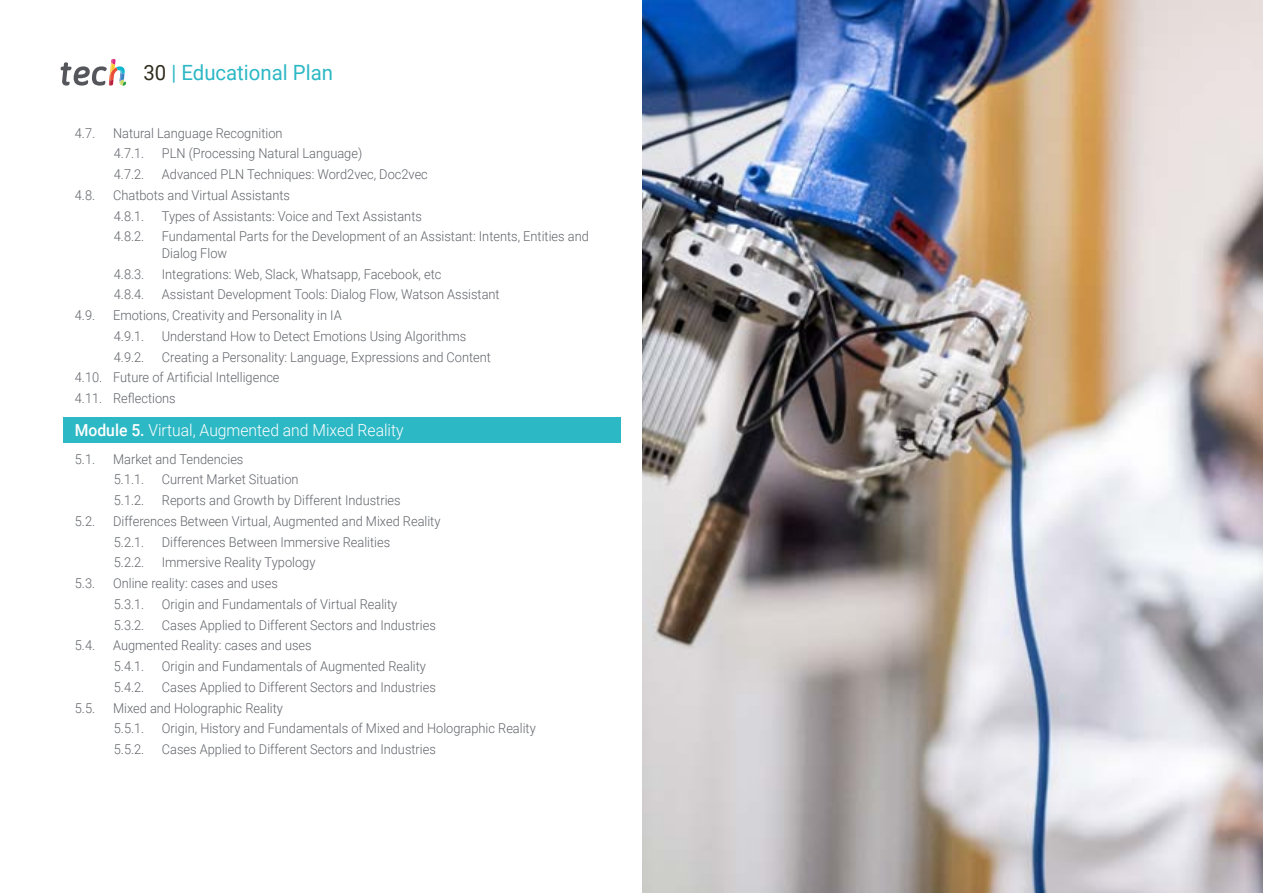
<style>
.page{position:relative;width:1263px;height:893px;background:#fff}
.page>*{position:absolute;margin:0;border:0;box-sizing:border-box;transform-origin:0 0}
.t1{font:21px "Roboto";color:#2db8c5}
.t2{font:300 16.5px "Roboto";color:#fff;scale:.95 1}
.t3{font:300 13.5px/20.7px "Roboto";color:#61646a;scale:.95 1}
.s1{color:#312e20}
.s2{font-weight:500}
</style>
<div class="page">
<svg style="left:61px;top:59px;width:65px;height:27px"></svg>
<div style="left:64px;top:418px;width:557px;height:25px;background:#2db8c5"></div>
<img style="left:642px;top:0;width:621px;height:893px">
<h1 class="t1" style="left:144px;top:57px;width:191px"><span class="s1">30</span> | Educational Plan</h1>
<p class="t3" style="left:75px;top:122px;width:23px">4.7.</p>
<p class="t3" style="left:113px;top:122px;width:180px">Natural Language Recognition<br>4.7.1.</p>
<p class="t3" style="left:162px;top:143px;width:212px">PLN (Processing Natural Language)</p>
<p class="t3" style="left:114px;top:164px;width:34px">4.7.2.</p>
<p class="t3" style="left:162px;top:164px;width:282px">Advanced PLN Techniques: Word2vec, Doc2vec</p>
<p class="t3" style="left:75px;top:184px;width:23px">4.8.</p>
<p class="t3" style="left:113px;top:184px;width:188px">Chatbots and Virtual Assistants<br>4.8.1.</p>
<p class="t3" style="left:162px;top:205px;width:275px">Types of Assistants: Voice and Text Assistants</p>
<p class="t3" style="left:114px;top:226px;width:34px">4.8.2.</p>
<p class="t3" style="left:162px;top:228px;width:451px;line-height:16.5px">Fundamental Parts for the Development of an Assistant: Intents, Entities and<br>Dialog Flow</p>
<p class="t3" style="left:114px;top:263px;width:34px">4.8.3.</p>
<p class="t3" style="left:162px;top:263px;width:296px">Integrations: Web, Slack, Whatsapp, Facebook, etc</p>
<p class="t3" style="left:114px;top:284px;width:34px">4.8.4.</p>
<p class="t3" style="left:162px;top:284px;width:357px">Assistant Development Tools: Dialog Flow, Watson Assistant</p>
<p class="t3" style="left:75px;top:305px;width:23px">4.9.</p>
<p class="t3" style="left:113px;top:305px;width:242px">Emotions, Creativity and Personality in IA<br>4.9.1.</p>
<p class="t3" style="left:162px;top:325px;width:322px">Understand How to Detect Emotions Using Algorithms</p>
<p class="t3" style="left:75px;top:346px;width:440px;text-indent:87px">Creating a Personality: Language, Expressions and Content<br>4.10. Future of Artificial Intelligence<br>4.11. Reflections</p>
<p class="t2" style="left:75px;top:419px;width:348px"><span class="s2">Module 5.</span> Virtual, Augmented and Mixed Reality</p>
<p class="t3" style="left:75px;top:448px;width:23px">5.1.</p>
<p class="t3" style="left:113px;top:448px;width:139px">Market and Tendencies<br>5.1.1.</p>
<p class="t3" style="left:114px;top:346px;width:34px">4.9.2.</p>
<p class="t3" style="left:162px;top:469px;width:145px">Current Market Situation</p>
<p class="t3" style="left:114px;top:489px;width:34px">5.1.2.</p>
<p class="t3" style="left:162px;top:489px;width:253px">Reports and Growth by Different Industries</p>
<p class="t3" style="left:75px;top:510px;width:23px">5.2.</p>
<p class="t3" style="left:113px;top:510px;width:346px">Differences Between Virtual, Augmented and Mixed Reality<br>5.2.1.</p>
<p class="t3" style="left:162px;top:531px;width:242px">Differences Between Immersive Realities</p>
<p class="t3" style="left:114px;top:552px;width:34px">5.2.2.</p>
<p class="t3" style="left:162px;top:552px;width:163px">Immersive Reality Typology</p>
<p class="t3" style="left:75px;top:572px;width:23px">5.3.</p>
<p class="t3" style="left:113px;top:572px;width:175px">Online reality: cases and uses<br>5.3.1.</p>
<p class="t3" style="left:162px;top:593px;width:249px">Origin and Fundamentals of Virtual Reality</p>
<p class="t3" style="left:114px;top:614px;width:34px">5.3.2.</p>
<p class="t3" style="left:162px;top:614px;width:290px">Cases Applied to Different Sectors and Industries</p>
<p class="t3" style="left:75px;top:635px;width:23px">5.4.</p>
<p class="t3" style="left:113px;top:635px;width:211px">Augmented Reality: cases and uses<br>5.4.1.</p>
<p class="t3" style="left:162px;top:655px;width:280px">Origin and Fundamentals of Augmented Reality</p>
<p class="t3" style="left:114px;top:676px;width:34px">5.4.2.</p>
<p class="t3" style="left:162px;top:676px;width:290px">Cases Applied to Different Sectors and Industries</p>
<p class="t3" style="left:75px;top:697px;width:23px">5.5.</p>
<p class="t3" style="left:113px;top:697px;width:180px">Mixed and Holographic Reality<br>5.5.1.</p>
<p class="t3" style="left:162px;top:718px;width:395px">Origin, History and Fundamentals of Mixed and Holographic Reality</p>
<p class="t3" style="left:114px;top:738px;width:34px">5.5.2.</p>
<p class="t3" style="left:162px;top:738px;width:290px">Cases Applied to Different Sectors and Industries</p>
</div>
